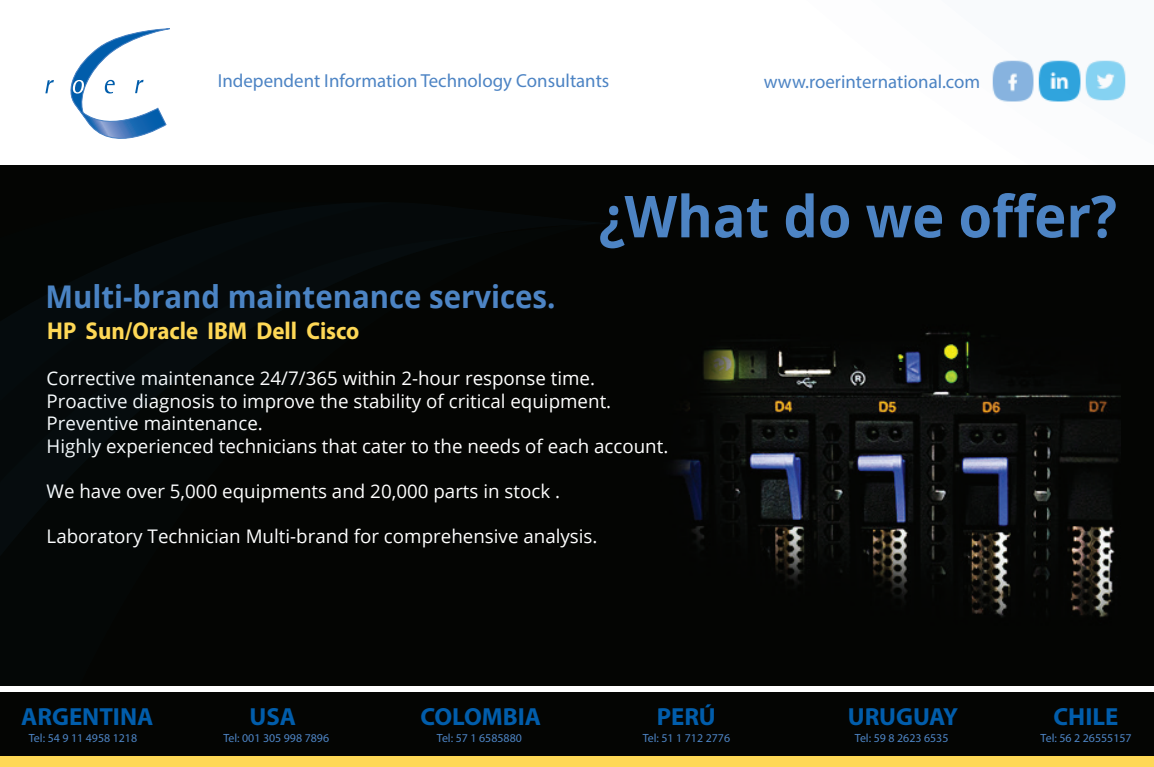
<style>
.page{position:relative;width:1154px;height:767px;background:#fff}
.page>*{position:absolute;margin:0;border:0;box-sizing:border-box;transform-origin:0 0}
.t1{font:700 57.88px "Open Sans";color:#4d84c4;scale:.94 1}
.t2{font:700 31.25px "Open Sans";color:#4d84c4;scale:.94 1}
.t3{font:700 24.75px "Myriad Pro";color:#015dab}
.t4{font:700 24.38px "Myriad Pro";color:#fed856;scale:.94 1}
.t5{font:18.88px "Myriad Pro";color:#4d84c4}
.t6{font:18.75px/22.5px "Open Sans";color:#fff}
.t7{font:11.88px "Myriad Pro";color:#4d84c4}
</style>
<div class="page">
<div style="left:0;top:164px;width:1154px;height:521px;background:#040503"></div>
<img style="left:674px;top:332px;width:446px;height:286px">
<div style="left:0;top:753px;width:1154px;height:13px;background:#fed856"></div>
<svg style="left:0;top:223px;width:594px;height:332px"></svg>
<svg style="left:45px;top:80px;width:9px;height:13px"></svg>
<svg style="left:70px;top:29px;width:88px;height:110px"></svg>
<svg style="left:158px;top:28px;width:968px;height:102px"></svg>
<div style="left:0;top:692px;width:1154px;height:63px;background:#040503"></div>
<p class="t5" style="left:218px;top:69px;width:393px">Independent Information Technology Consultants</p>
<p class="t5" style="left:764px;top:70px;width:218px">www.roerinternational.com</p>
<h2 class="t2" style="left:45px;top:275px;width:544px">Multi-brand maintenance services.</h2>
<h3 class="t4" style="left:47px;top:315px;width:334px">HP Sun/Oracle IBM Dell Cisco</h3>
<h1 class="t1" style="left:598px;top:175px;width:553px">¿What do we offer?</h1>
<p class="t6" style="left:47px;top:367px;width:623px">Corrective maintenance 24/7/365 within 2-hour response time.<br>Proactive diagnosis to improve the stability of critical equipment.<br>Preventive maintenance.<br>Highly experienced technicians that cater to the needs of each account.</p>
<p class="t6" style="left:47px;top:479px;width:515px">We have over 5,000 equipments and 20,000 parts in stock .</p>
<p class="t6" style="left:47px;top:524px;width:552px">Laboratory Technician Multi-brand for comprehensive analysis.</p>
<h3 class="t3" style="left:21px;top:700px;width:134px">ARGENTINA</h3>
<h3 class="t3" style="left:249px;top:700px;width:48px">USA</h3>
<h3 class="t3" style="left:420px;top:700px;width:122px">COLOMBIA</h3>
<h3 class="t3" style="left:657px;top:700px;width:61px">PERÚ</h3>
<h3 class="t3" style="left:848px;top:700px;width:112px">URUGUAY</h3>
<h3 class="t3" style="left:1053px;top:700px;width:66px">CHILE</h3>
<p class="t7" style="left:29px;top:730px;width:110px">Tel: 54 9 11 4958 1218</p>
<p class="t7" style="left:223px;top:730px;width:107px">Tel: 001 305 998 7896</p>
<p class="t7" style="left:437px;top:730px;width:86px">Tel: 57 1 6585880</p>
<p class="t7" style="left:643px;top:730px;width:89px">Tel: 51 1 712 2776</p>
<p class="t7" style="left:855px;top:730px;width:95px">Tel: 59 8 2623 6535</p>
<p class="t7" style="left:1040px;top:730px;width:93px">Tel: 56 2 26555157</p>
</div>
